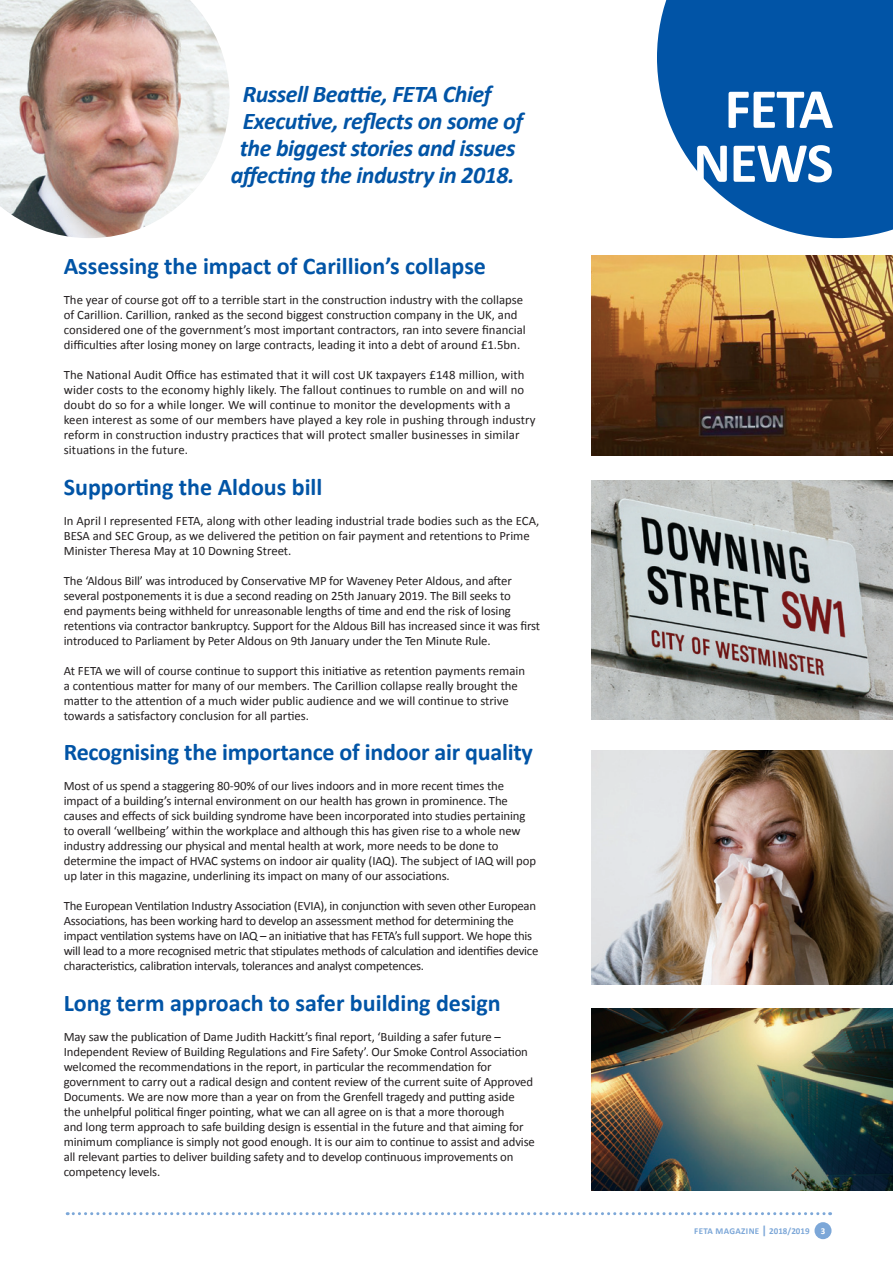
<style>
.page{position:relative;width:893px;height:1263px;background:#fff}
.page>*{position:absolute;margin:0;border:0;box-sizing:border-box;transform-origin:0 0}
.t1{font:700 57px/54px "Calibri";letter-spacing:-.02em;color:#fff;text-align:center}
.t2{font:700 24px "Calibri";color:#0154a6}
.t3{font:italic 700 24px "Calibri";letter-spacing:-.02em;color:#0154a6}
.t4{font:12.75px/15px "Calibri";letter-spacing:-.01em;color:#231f20}
.t5{font:12.75px/15px "Calibri";letter-spacing:.01em;color:#231f20}
.t6{font:700 9px "Calibri";letter-spacing:.035em;color:#7ca7d8}
.s1{font-size:12px}
.s2{color:#fff}
</style>
<div class="page">
<img style="left:0;top:0;width:230px;height:238px">
<svg style="left:67px;top:1212px;width:764px;height:3px"></svg>
<div style="left:814px;top:1222px;width:17px;height:17px;background:#7ca7d8;border-radius:50%"></div>
<img style="left:591px;top:255px;width:302px;height:200px">
<img style="left:591px;top:480px;width:302px;height:239px">
<img style="left:591px;top:750px;width:302px;height:235px">
<img style="left:591px;top:1009px;width:302px;height:182px">
<svg style="left:657px;top:0;width:236px;height:238px;background:#226ab1"></svg>
<h2 class="t3" style="left:243px;top:79px;width:250px">Russell Beattie, FETA Chief</h2>
<h2 class="t3" style="left:243px;top:106px;width:282px">Executive, reflects on some of</h2>
<h2 class="t3" style="left:240px;top:133px;width:277px">the biggest stories and issues</h2>
<h2 class="t3" style="left:231px;top:160px;width:285px">affecting the industry in 2018.</h2>
<h2 class="t2" style="left:64px;top:251px;width:424px">Assessing the impact of Carillion’s collapse</h2>
<p class="t4" style="left:64px;top:292px;width:463px">The year of course got off to a terrible start in the construction industry with the collapse of Carillion. Carillion, ranked as the second biggest construction company in the UK, and considered one of the government’s most important contractors, ran into severe financial difficulties after losing money on large contracts, leading it into a debt of around £1.5bn.</p>
<p class="t5" style="left:64px;top:367px;width:473px">The National Audit Office has estimated that it will cost UK taxpayers £148 million, with wider costs to the economy highly likely. The fallout continues to rumble on and will no doubt do so for a while longer. We will continue to monitor the developments with a keen interest as some of our members have played a key role in pushing through industry reform in construction industry practices that will protect smaller businesses in similar situations in the future.</p>
<h2 class="t2" style="left:64px;top:472px;width:260px">Supporting the Aldous bill</h2>
<p class="t4" style="left:64px;top:512px;width:477px">In April I represented FETA, along with other leading industrial trade bodies such as the ECA,<br>BESA and SEC Group, as we delivered the petition on fair payment and retentions to Prime<br>Minister Theresa May at 10 Downing Street.</p>
<p class="t4" style="left:64px;top:572px;width:478px">The ‘Aldous Bill’ was introduced by Conservative MP for Waveney Peter Aldous, and after several postponements it is due a second reading on 25th January 2019. The Bill seeks to<br>end payments being withheld for unreasonable lengths of time and end the risk of losing retentions via contractor bankruptcy. Support for the Aldous Bill has increased since it was first introduced to Parliament by Peter Aldous on 9th January under the Ten Minute Rule.</p>
<p class="t4" style="left:64px;top:662px;width:463px">At FETA we will of course continue to support this initiative as retention payments remain a contentious matter for many of our members. The Carillion collapse really brought the matter to the attention of a much wider public audience and we will continue to strive towards a satisfactory conclusion for all parties.</p>
<h2 class="t2" style="left:64px;top:737px;width:471px">Recognising the importance of indoor air quality</h2>
<p class="t4" style="left:64px;top:778px;width:474px">Most of us spend a staggering 80-90% of our lives indoors and in more recent times the impact of a building’s internal environment on our health has grown in prominence. The causes and effects of sick building syndrome have been incorporated into studies pertaining to overall ‘wellbeing’ within the workplace and although this has given rise to a whole new industry addressing our physical and mental health at work, more needs to be done to determine the impact of HVAC systems on indoor air quality (IAQ). The subject of IAQ will pop up later in this magazine, underlining its impact on many of our associations.</p>
<p class="t4" style="left:64px;top:898px;width:476px">The European Ventilation Industry Association (EVIA), in conjunction with seven other European Associations, has been working hard to develop an assessment method for determining the impact ventilation systems have on IAQ – an initiative that has FETA’s full support. We hope this will lead to a more recognised metric that stipulates methods of calculation and identifies device characteristics, calibration intervals, tolerances and analyst competences.</p>
<h2 class="t2" style="left:64px;top:988px;width:438px">Long term approach to safer building design</h2>
<p class="t4" style="left:64px;top:1028px;width:473px">May saw the publication of Dame Judith Hackitt’s final report, ‘Building a safer future – Independent Review of Building Regulations and Fire Safety’. Our Smoke Control Association welcomed the recommendations in the report, in particular the recommendation for government to carry out a radical design and content review of the current suite of Approved Documents. We are now more than a year on from the Grenfell tragedy and putting aside<br>the unhelpful political finger pointing, what we can all agree on is that a more thorough<br>and long term approach to safe building design is essential in the future and that aiming for minimum compliance is simply not good enough. It is our aim to continue to assist and advise all relevant parties to deliver building safety and to develop continuous improvements on competency levels.</p>
<h1 class="t1" style="left:693px;top:79px;width:142px">FETA<br>NEWS</h1>
<p class="t6" style="left:694px;top:1225px;width:132px">FETA MAGAZINE <span class="s1">|</span> 2018/2019 <span class="s2">3</span></p>
</div>
